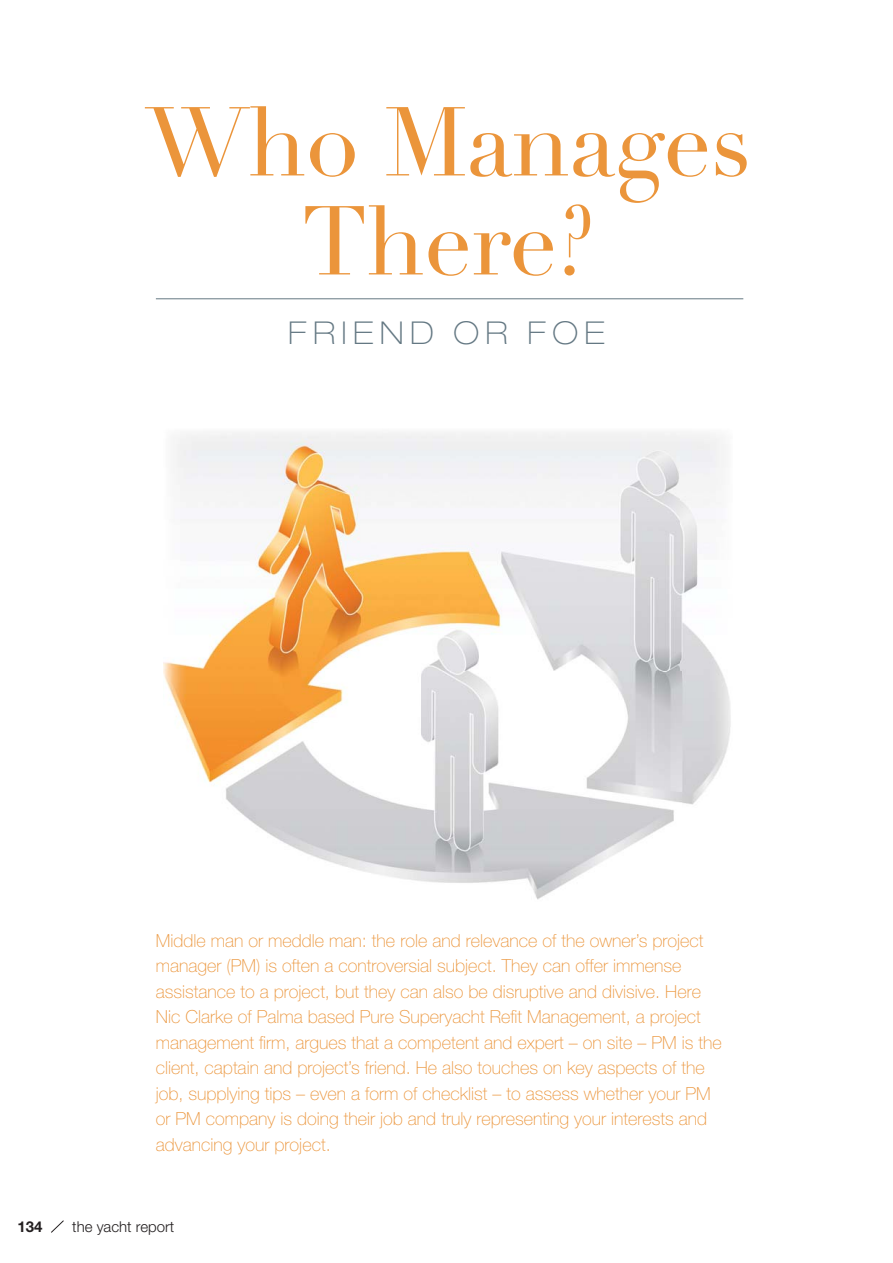
<style>
.page{position:relative;width:893px;height:1263px;background:#fff}
.page>*{position:absolute;margin:0;border:0;box-sizing:border-box;transform-origin:0 0}
.t1{font:96px/99px "Didot";letter-spacing:-.01em;color:#eb953b;text-align:center}
.t2{font:100 expanded 31.5px "Helvetica Neue";letter-spacing:.2em;color:#647883}
.t3{font:100 18px/25.5px "Helvetica Neue";color:#eb953b}
.t4{font:300 15px "Helvetica Neue";color:#231f20}
.t5{font:700 15px "Helvetica Neue";color:#231f20}
</style>
<div class="page">
<svg style="left:51px;top:1220px;width:13px;height:13px"></svg>
<hr style="left:156px;top:298px;width:587px;height:1px;background:#647883">
<img style="left:163px;top:432px;width:568px;height:468px">
<h1 class="t1" style="left:146px;top:95px;width:607px">Who Manages<br>There?</h1>
<h2 class="t2" style="left:288px;top:322px;width:318px">FRIEND OR FOE</h2>
<p class="t3" style="left:156px;top:929px;width:567px">Middle man or meddle man: the role and relevance of the owner’s project manager (PM) is often a controversial subject. They can offer immense assistance to a project, but they can also be disruptive and divisive. Here Nic Clarke of Palma based Pure Superyacht Refit Management, a project management firm, argues that a competent and expert – on site – PM is the client, captain and project’s friend. He also touches on key aspects of the job, supplying tips – even a form of checklist – to assess whether your PM or PM company is doing their job and truly representing your interests and advancing your project.</p>
<p class="t5" style="left:17px;top:1221px;width:27px">134</p>
<p class="t4" style="left:72px;top:1222px;width:103px">the yacht report</p>
</div>
